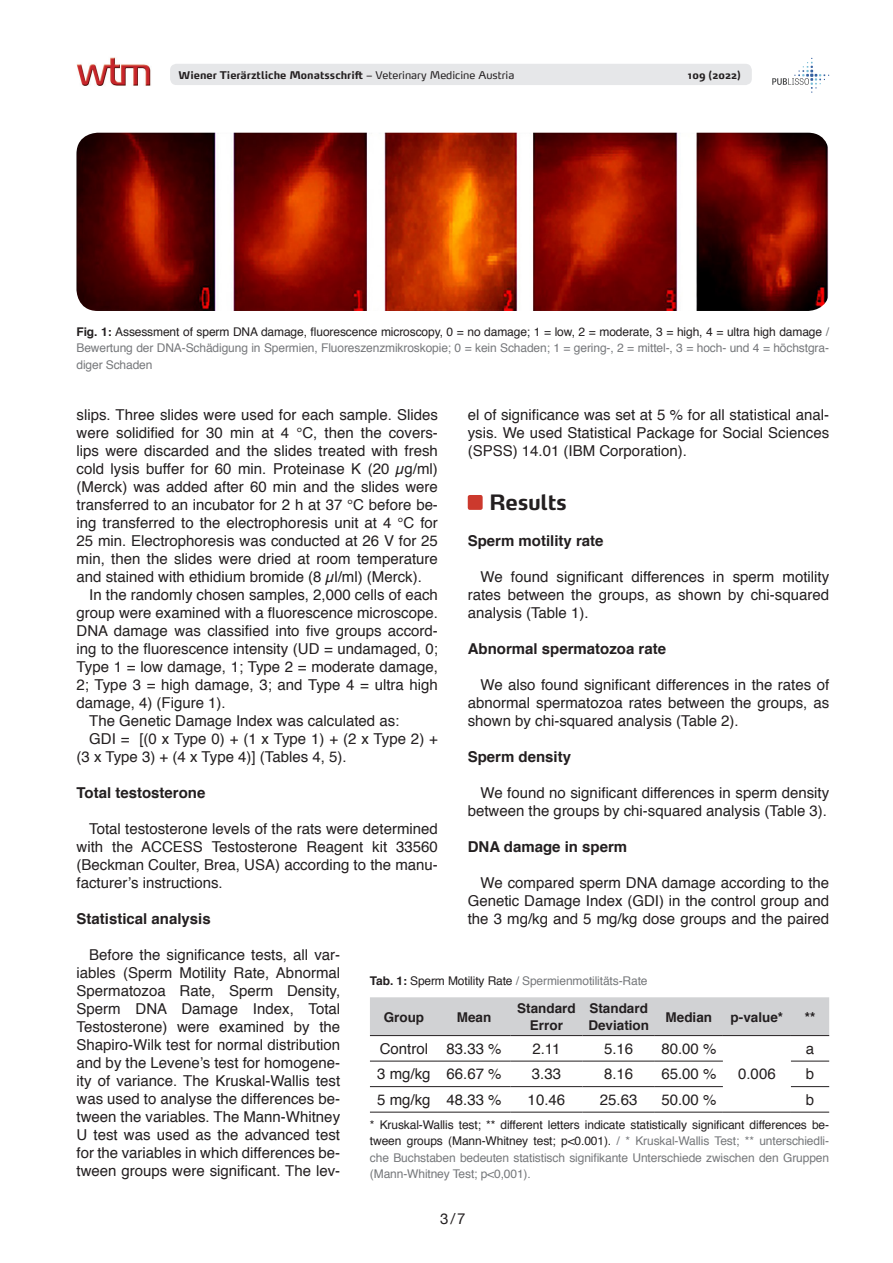
<style>
.page{position:relative;width:893px;height:1263px;background:#fff}
.page>*{position:absolute;margin:0;border:0;box-sizing:border-box;transform-origin:0 0}
.Head{font:700 21px "Max OT";letter-spacing:-.015em;color:#231f20}
.Text_Englisch{font:15px/18px "Helvetica";color:#231f20;text-align:justify}
.Subhead{font:700 15px "Helvetica";color:#231f20}
.Tabelle{font:15px "Helvetica";color:#231f20}
.t1{font:15px "Helvetica Neue";color:#231f20}
.Tabelle-2{font:700 13.5px/16.5px "Helvetica";color:#231f20;text-align:center}
.Tab____Abb{font:12px/16.5px "Helvetica";letter-spacing:-.01em;color:#76787b;text-align:justify}
.t2{font:700 10.5px "Max OT";color:#231f20}
.s1{font-weight:400}
.s2{font-weight:700;color:#231f20}
.s3{color:#231f20}
</style>
<div class="page">
<div style="left:170px;top:64px;width:582px;height:21px;background:#e6e7e9;border-radius:6px"></div>
<img style="left:76px;top:57px;width:75px;height:29px">
<svg style="left:772px;top:58px;width:57px;height:35px"></svg>
<img style="left:76px;top:133px;width:753px;height:178px">
<div style="left:370px;top:997px;width:459px;height:38px;background:#d1d2d4"></div>
<hr style="left:370px;top:1112px;width:68px;height:1px;background:#231f20">
<hr style="left:438px;top:1112px;width:72px;height:1px;background:#231f20">
<hr style="left:510px;top:1112px;width:73px;height:1px;background:#231f20">
<hr style="left:583px;top:1112px;width:72px;height:1px;background:#231f20">
<hr style="left:655px;top:1112px;width:68px;height:1px;background:#231f20">
<hr style="left:723px;top:1112px;width:68px;height:1px;background:#231f20">
<hr style="left:791px;top:1112px;width:38px;height:1px;background:#231f20">
<hr style="left:370px;top:1035px;width:68px;height:1px;background:#231f20">
<hr style="left:438px;top:1035px;width:72px;height:1px;background:#231f20">
<hr style="left:510px;top:1035px;width:73px;height:1px;background:#231f20">
<hr style="left:583px;top:1035px;width:72px;height:1px;background:#231f20">
<hr style="left:655px;top:1035px;width:68px;height:1px;background:#231f20">
<hr style="left:723px;top:1035px;width:68px;height:1px;background:#231f20">
<hr style="left:791px;top:1035px;width:38px;height:1px;background:#231f20">
<hr style="left:370px;top:1061px;width:68px;height:1px;background:#231f20">
<hr style="left:438px;top:1061px;width:72px;height:1px;background:#231f20">
<hr style="left:510px;top:1061px;width:73px;height:1px;background:#231f20">
<hr style="left:583px;top:1061px;width:72px;height:1px;background:#231f20">
<hr style="left:655px;top:1061px;width:68px;height:1px;background:#231f20">
<hr style="left:791px;top:1061px;width:38px;height:1px;background:#231f20">
<hr style="left:370px;top:1086px;width:68px;height:1px;background:#231f20">
<hr style="left:438px;top:1086px;width:72px;height:1px;background:#231f20">
<hr style="left:510px;top:1086px;width:73px;height:1px;background:#231f20">
<hr style="left:583px;top:1086px;width:72px;height:1px;background:#231f20">
<hr style="left:655px;top:1086px;width:68px;height:1px;background:#231f20">
<hr style="left:791px;top:1086px;width:38px;height:1px;background:#231f20">
<div style="left:468px;top:495px;width:15px;height:15px;background:#cc392d;border-radius:2px"></div>
<p class="t2" style="left:179px;top:68px;width:337px">Wiener Tierärztliche Monatsschrift <span class="s1">– Veterinary Medicine Austria</span></p>
<p class="t2" style="left:688px;top:68px;width:55px">109 (2022)</p>
<p class="Tab____Abb" style="left:77px;top:324px;width:754px"><span class="s2">Fig. 1:</span> <span class="s3">Assessment of sperm DNA damage, fluorescence microscopy, 0 = no damage; 1 = low, 2 = moderate, 3 = high, 4 = ultra high damage</span> / Bewertung der DNA-Schädigung in Spermien, Fluoreszenzmikroskopie; 0 = kein Schaden; 1 = gering-, 2 = mittel-, 3 = hoch- und 4 = höchstgra&shy;diger Schaden</p>
<p class="Text_Englisch" style="left:468px;top:406px;width:363px">el of significance was set at 5 % for all statistical anal&shy;ysis. We used Statistical Package for Social Sciences (SPSS) 14.01 (IBM Corporation).</p>
<p class="Head" style="left:489px;top:488px;width:79px">Results</p>
<p class="Subhead" style="left:468px;top:528px;width:137px">Sperm motility rate</p>
<p class="Text_Englisch" style="left:468px;top:568px;width:363px;text-indent:13px">We found significant differences in sperm motility rates between the groups, as shown by chi-squared analysis (Table 1).</p>
<p class="Subhead" style="left:468px;top:636px;width:200px">Abnormal spermatozoa rate</p>
<p class="Text_Englisch" style="left:468px;top:676px;width:363px;text-indent:13px">We also found significant differences in the rates of abnormal spermatozoa rates between the groups, as shown by chi-squared analysis (Table 2).</p>
<p class="Subhead" style="left:468px;top:744px;width:105px">Sperm density</p>
<p class="Text_Englisch" style="left:468px;top:784px;width:363px;text-align:right">We found no significant differences in sperm density between the groups by chi-squared analysis (Table 3).</p>
<p class="Subhead" style="left:468px;top:834px;width:161px">DNA damage in sperm</p>
<p class="Text_Englisch" style="left:468px;top:874px;width:363px;text-indent:13px">We compared sperm DNA damage according to the Genetic Damage Index (GDI) in the control group and the 3 mg/kg and 5 mg/kg dose groups and the paired</p>
<p class="Text_Englisch" style="left:77px;top:406px;width:363px">slips. Three slides were used for each sample. Slides were solidified for 30 min at 4 °C, then the covers&shy;lips were discarded and the slides treated with fresh cold lysis buffer for 60 min. Proteinase K (20 µg/ml) (Merck) was added after 60 min and the slides were transferred to an incubator for 2 h at 37 °C before be&shy;ing transferred to the electrophoresis unit at 4 °C for 25 min. Electrophoresis was conducted at 26 V for 25 min, then the slides were dried at room temperature and stained with ethidium bromide (8 µl/ml) (Merck).</p>
<p class="Text_Englisch" style="left:77px;top:586px;width:363px;text-indent:13px">In the randomly chosen samples, 2,000 cells of each group were examined with a fluorescence microscope.<br>DNA damage was classified into five groups accord&shy;ing to the fluorescence intensity (UD = undamaged, 0; Type 1 = low damage, 1; Type 2 = moderate damage, 2; Type 3 = high damage, 3; and Type 4 = ultra high damage, 4) (Figure 1).</p>
<p class="Text_Englisch" style="left:89px;top:712px;width:312px">The Genetic Damage Index was calculated as:</p>
<p class="Text_Englisch" style="left:77px;top:730px;width:363px;text-indent:13px">GDI = [(0 x Type 0) + (1 x Type 1) + (2 x Type 2) + (3 x Type 3) + (4 x Type 4)] (Tables 4, 5).</p>
<p class="Subhead" style="left:77px;top:780px;width:130px">Total testosterone</p>
<p class="Text_Englisch" style="left:77px;top:820px;width:363px;text-indent:13px">Total testosterone levels of the rats were determined with the ACCESS Testosterone Reagent kit 33560 (Beckman Coulter, Brea, USA) according to the manu&shy;facturer’s instructions.</p>
<p class="Subhead" style="left:77px;top:906px;width:136px">Statistical analysis</p>
<p class="Text_Englisch" style="left:77px;top:946px;width:265px;text-indent:13px">Before the significance tests, all var&shy;iables (Sperm Motility Rate, Abnormal Spermatozoa Rate, Sperm Density, Sperm DNA Damage Index, Total Testosterone) were examined by the Shapiro-Wilk test for normal distribution and by the Levene’s test for homogene&shy;ity of variance. The Kruskal-Wallis test was used to analyse the differences be&shy;tween the variables. The Mann-Whitney U test was used as the advanced test for the variables in which differences be&shy;tween groups were significant. The lev-</p>
<p class="Tab____Abb" style="left:370px;top:973px;width:279px"><span class="s2">Tab. 1:</span> <span class="s3">Sperm Motility Rate</span> / Spermienmotilitäts-Rate</p>
<p class="Tabelle-2" style="left:384px;top:1009px;width:42px">Group</p>
<p class="Tabelle-2" style="left:457px;top:1009px;width:36px">Mean</p>
<p class="Tabelle-2" style="left:517px;top:1000px;width:60px">Standard<br>Error</p>
<p class="Tabelle-2" style="left:588px;top:1000px;width:62px;text-align:left">Standard<br>Deviation</p>
<p class="Tabelle-2" style="left:666px;top:1009px;width:48px">Median</p>
<p class="Tabelle-2" style="left:731px;top:1009px;width:54px">p-value*</p>
<p class="Tabelle-2" style="left:805px;top:1009px;width:12px">**</p>
<p class="Tabelle" style="left:380px;top:1037px;width:50px">Control</p>
<p class="Tabelle" style="left:447px;top:1037px;width:57px">83.33 %</p>
<p class="Tabelle" style="left:532px;top:1037px;width:30px">2.11</p>
<p class="Tabelle" style="left:604px;top:1037px;width:31px">5.16</p>
<p class="Tabelle" style="left:661px;top:1037px;width:57px">80.00 %</p>
<p class="Tabelle" style="left:806px;top:1037px;width:10px">a</p>
<p class="Tabelle" style="left:377px;top:1063px;width:55px">3 mg/kg</p>
<p class="Tabelle" style="left:447px;top:1063px;width:57px">66.67 %</p>
<p class="Tabelle" style="left:532px;top:1063px;width:31px">3.33</p>
<p class="Tabelle" style="left:604px;top:1063px;width:31px">8.16</p>
<p class="Tabelle" style="left:661px;top:1063px;width:57px">65.00 %</p>
<p class="Tabelle" style="left:738px;top:1063px;width:39px">0.006</p>
<p class="Tabelle" style="left:806px;top:1063px;width:10px">b</p>
<p class="Tabelle" style="left:377px;top:1088px;width:55px">5 mg/kg</p>
<p class="Tabelle" style="left:447px;top:1088px;width:57px">48.33 %</p>
<p class="Tabelle" style="left:528px;top:1088px;width:39px">10.46</p>
<p class="Tabelle" style="left:600px;top:1088px;width:39px">25.63</p>
<p class="Tabelle" style="left:661px;top:1088px;width:57px">50.00 %</p>
<p class="Tabelle" style="left:806px;top:1088px;width:10px">b</p>
<p class="Tab____Abb" style="left:370px;top:1116px;width:461px"><span class="s3">* Kruskal-Wallis test; ** different letters indicate statistically significant differences be&shy;tween groups (Mann-Whitney test; p&lt;0.001).</span> / * Kruskal-Wallis Test; ** unterschiedli&shy;che Buchstaben bedeuten statistisch signifikante Unterschiede zwischen den Gruppen (Mann-Whitney Test; p&lt;0,001).</p>
<p class="t1" style="left:440px;top:1207px;width:27px">3/7</p>
</div>
